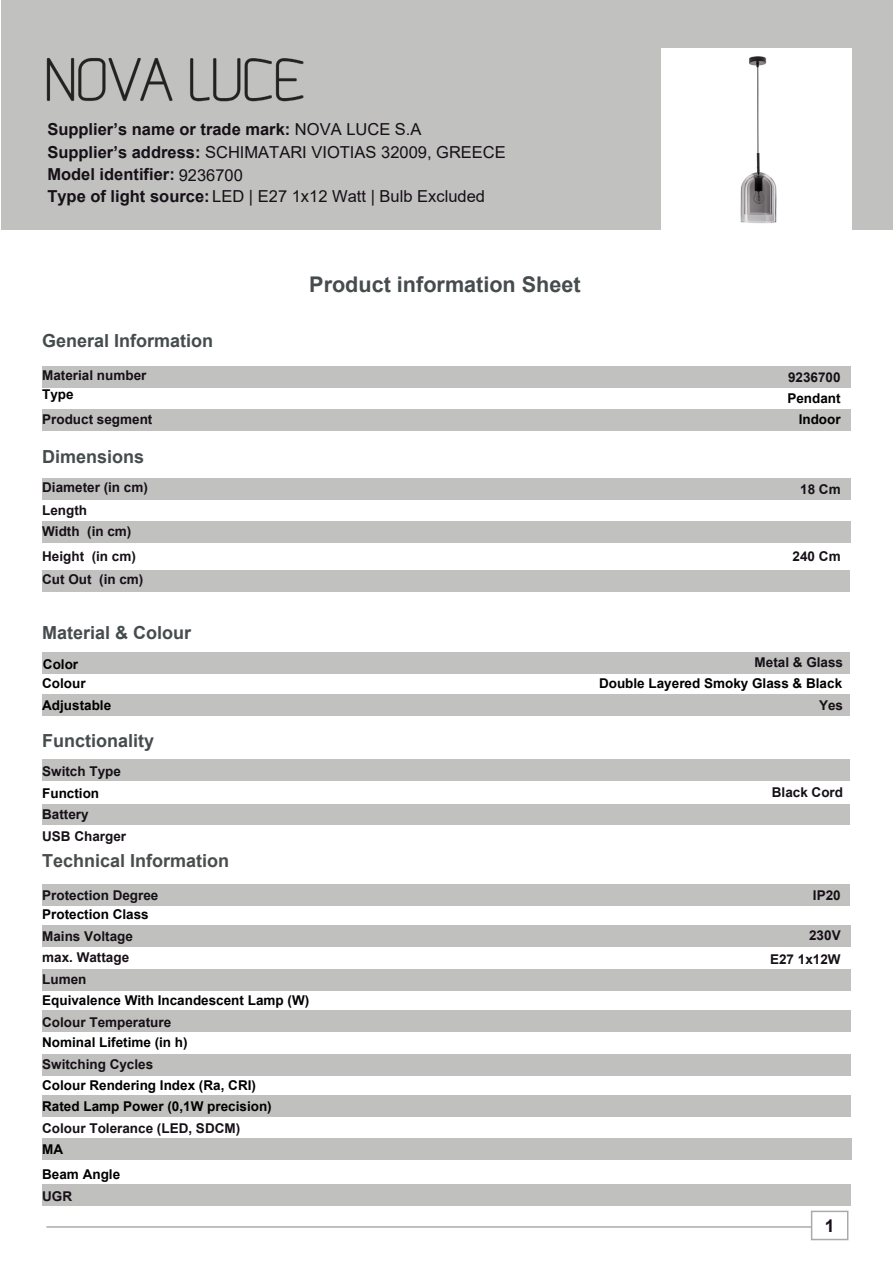
<style>
.page{position:relative;width:893px;height:1263px;background:#fff}
.page>*{position:absolute;margin:0;border:0;box-sizing:border-box;transform-origin:0 0}
.t1{font:700 21.6px "Arial";color:#464c4d}
.t2{font:700 18px "Arial";color:#464c4d}
.t3{font:700 18px "Arial";color:#494d4d}
.t4{font:700 17.55px "Arial";color:#161017}
.t5{font:16.5px/21.6px "Arial";color:#161017}
.t6{font:700 16.5px "Arial";color:#161017}
.t7{font:700 13.5px/21.6px "Arial";color:#161017}
.t8{font:700 13.5px/22.6px "Arial";color:#000}
.s1{font-weight:400}
.s2{font-weight:700}
</style>
<div class="page">
<div style="left:42px;top:521px;width:809px;height:22px;background:#c1c1c0"></div>
<div style="left:2px;top:0;width:891px;height:230px;background:#c1c1c0"></div>
<div style="left:42px;top:760px;width:808px;height:21px;background:#c1c1c0"></div>
<div style="left:42px;top:1139px;width:809px;height:21px;background:#c0c0be"></div>
<div style="left:42px;top:652px;width:808px;height:21px;background:#c1c1c0"></div>
<div style="left:42px;top:695px;width:808px;height:21px;background:#c1c1c0"></div>
<div style="left:811px;top:1210px;width:37px;height:30px;border:2px solid #a9abab"></div>
<div style="left:42px;top:478px;width:809px;height:21px;background:#c1c1c0"></div>
<div style="left:42px;top:570px;width:808px;height:21px;background:#c1c1c0"></div>
<div style="left:42px;top:804px;width:808px;height:22px;background:#c1c1c0"></div>
<hr style="left:46px;top:1226px;width:766px;height:2px;background:#a9abab">
<div style="left:42px;top:925px;width:808px;height:22px;background:#c0c0be"></div>
<div style="left:42px;top:884px;width:808px;height:22px;background:#c1c1c0"></div>
<div style="left:42px;top:1054px;width:808px;height:22px;background:#c0c0be"></div>
<div style="left:42px;top:1095px;width:809px;height:22px;background:#c0c0be"></div>
<div style="left:42px;top:1011px;width:809px;height:21px;background:#c0c0be"></div>
<div style="left:42px;top:969px;width:808px;height:21px;background:#c0c0be"></div>
<div style="left:42px;top:409px;width:809px;height:21px;background:#c1c1c0"></div>
<div style="left:42px;top:366px;width:809px;height:21px;background:#c1c1c0"></div>
<div style="left:42px;top:1185px;width:808px;height:21px;background:#c0c0be"></div>
<div style="left:661px;top:48px;width:191px;height:195px;background:#fff"></div>
<img style="left:46px;top:58px;width:257px;height:44px">
<img style="left:740px;top:56px;width:37px;height:167px">
<p class="t6" style="left:47px;top:118px;width:376px">Supplier’s name or trade mark: <span class="s1">NOVA LUCE S.A</span></p>
<p class="t5" style="left:47px;top:163px;width:439px"><span class="s2">Model identifier:</span> 9236700<br><span class="s2">Type of light source:</span> LED | E27 1x12 Watt | Bulb Excluded</p>
<p class="t5" style="left:47px;top:142px;width:460px"><span class="s2">Supplier’s address:</span> SCHIMATARI VIOTIAS 32009, GREECE</p>
<h2 class="t2" style="left:42px;top:328px;width:173px">General Information</h2>
<p class="t7" style="left:42px;top:364px;width:106px">Material number</p>
<p class="t8" style="left:42px;top:383px;width:33px">Type</p>
<p class="t7" style="left:42px;top:408px;width:112px">Product segment</p>
<h2 class="t2" style="left:42px;top:444px;width:104px">Dimensions</h2>
<p class="t7" style="left:42px;top:476px;width:107px;line-height:23px">Diameter (in cm)<br>Length</p>
<p class="t7" style="left:42px;top:546px;width:95px">Height (in cm)</p>
<p class="t7" style="left:42px;top:521px;width:91px">Width (in cm)</p>
<p class="t7" style="left:42px;top:569px;width:103px">Cut Out (in cm)</p>
<h2 class="t2" style="left:42px;top:620px;width:151px">Material &amp; Colour</h2>
<p class="t8" style="left:43px;top:653px;width:37px">Color</p>
<p class="t8" style="left:42px;top:672px;width:71px">Colour<br>Adjustable</p>
<h2 class="t2" style="left:42px;top:728px;width:114px">Functionality</h2>
<p class="t7" style="left:42px;top:761px;width:80px">Switch Type</p>
<p class="t8" style="left:42px;top:782px;width:58px">Function</p>
<p class="t7" style="left:42px;top:803px;width:86px;line-height:22px">Battery<br>USB Charger</p>
<h2 class="t3" style="left:42px;top:848px;width:189px">Technical Information</h2>
<p class="t7" style="left:42px;top:884px;width:118px">Protection Degree</p>
<p class="t8" style="left:42px;top:903px;width:108px">Protection Class</p>
<p class="t7" style="left:42px;top:925px;width:92px">Mains Voltage max. Wattage<br>Lumen</p>
<h1 class="t1" style="left:309px;top:269px;width:273px">Product information Sheet</h1>
<p class="t8" style="left:42px;top:989px;width:269px">Equivalence With Incandescent Lamp (W)</p>
<p class="t7" style="left:42px;top:1012px;width:131px">Colour Temperature</p>
<p class="t8" style="left:42px;top:1031px;width:147px">Nominal Lifetime (in h)</p>
<p class="t7" style="left:42px;top:1053px;width:113px">Switching Cycles</p>
<p class="t8" style="left:42px;top:1074px;width:231px;line-height:21.5px">Colour Rendering Index (Ra, CRI)<br>Rated Lamp Power (0,1W precision)</p>
<p class="t8" style="left:42px;top:1138px;width:22px">MA</p>
<p class="t7" style="left:42px;top:1117px;width:200px">Colour Tolerance (LED, SDCM)</p>
<p class="t8" style="left:42px;top:1163px;width:80px">Beam Angle</p>
<p class="t7" style="left:42px;top:1186px;width:31px">UGR</p>
<p class="t7" style="left:788px;top:367px;width:54px">9236700</p>
<p class="t8" style="left:787px;top:388px;width:55px;line-height:21px;text-align:right">Pendant<br>Indoor</p>
<p class="t7" style="left:800px;top:478px;width:42px">18 Cm</p>
<p class="t7" style="left:793px;top:546px;width:50px">240 Cm</p>
<p class="t7" style="left:755px;top:651px;width:90px">Metal &amp; Glass</p>
<p class="t8" style="left:599px;top:672px;width:245px">Double Layered Smoky Glass &amp; Black</p>
<p class="t7" style="left:819px;top:694px;width:26px">Yes</p>
<p class="t7" style="left:772px;top:782px;width:73px">Black Cord</p>
<p class="t7" style="left:813px;top:884px;width:29px">IP20</p>
<p class="t7" style="left:809px;top:925px;width:33px">230V</p>
<p class="t7" style="left:770px;top:948px;width:72px">E27 1x12W</p>
<p class="t4" style="left:825px;top:1213px;width:11px">1</p>
</div>
